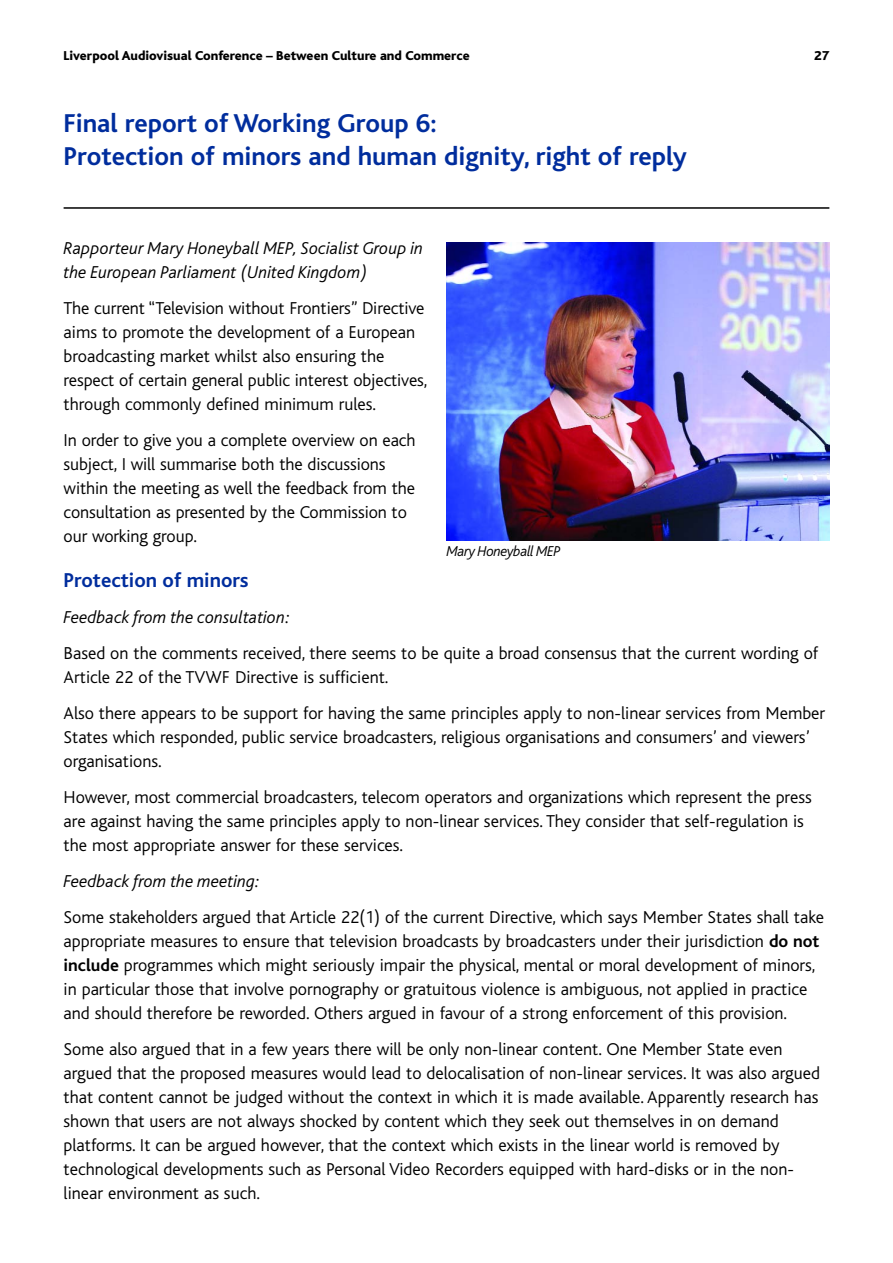
<style>
.page{position:relative;width:893px;height:1263px;background:#fff}
.page>*{position:absolute;margin:0;border:0;box-sizing:border-box;transform-origin:0 0}
.t1{font:700 27px/33px "Bliss";color:#002d9d}
.t2{font:700 21px "Bliss";color:#002d9d}
.t3{font:300 18px/24px "Bliss";color:#000}
.t4{font:italic 300 18px/24px "Bliss";color:#000}
.t5{font:italic 300 15px "Bliss";letter-spacing:-.03em;color:#000}
.t6{font:800 13.5px "Bliss";color:#000}
.s1{font-weight:700}
</style>
<div class="page">
<hr style="left:64px;top:207px;width:765px;height:2px;background:#000">
<img style="left:446px;top:242px;width:383px;height:298px">
<p class="t6" style="left:64px;top:50px;width:407px">Liverpool Audiovisual Conference – Between Culture and Commerce</p>
<p class="t6" style="left:814px;top:50px;width:17px">27</p>
<h1 class="t1" style="left:64px;top:109px;width:625px">Final report of Working Group 6:<br>Protection of minors and human dignity, right of reply</h1>
<p class="t4" style="left:64px;top:238px;width:361px">Rapporteur Mary Honeyball MEP, Socialist Group in the European Parliament (United Kingdom)</p>
<p class="t3" style="left:64px;top:298px;width:365px">The current “Television without Frontiers” Directive aims to promote the development of a European broadcasting market whilst also ensuring the respect of certain general public interest objectives, through commonly defined minimum rules.</p>
<p class="t3" style="left:64px;top:430px;width:353px">In order to give you a complete overview on each subject, I will summarise both the discussions within the meeting as well the feedback from the consultation as presented by the Commission to our working group.</p>
<p class="t2" style="left:64px;top:572px;width:186px">Protection of minors</p>
<p class="t4" style="left:64px;top:607px;width:228px">Feedback from the consultation:</p>
<p class="t3" style="left:64px;top:643px;width:756px">Based on the comments received, there seems to be quite a broad consensus that the current wording of<br>Article 22 of the TVWF Directive is sufficient.</p>
<p class="t3" style="left:64px;top:703px;width:763px">Also there appears to be support for having the same principles apply to non-linear services from Member<br>States which responded, public service broadcasters, religious organisations and consumers’ and viewers’ organisations.</p>
<p class="t3" style="left:64px;top:787px;width:749px">However, most commercial broadcasters, telecom operators and organizations which represent the press are against having the same principles apply to non-linear services. They consider that self-regulation is the most appropriate answer for these services.</p>
<p class="t4" style="left:64px;top:871px;width:198px">Feedback from the meeting:</p>
<p class="t3" style="left:64px;top:907px;width:762px">Some stakeholders argued that Article 22(1) of the current Directive, which says Member States shall take appropriate measures to ensure that television broadcasts by broadcasters under their jurisdiction <span class="s1">do not include</span> programmes which might seriously impair the physical, mental or moral development of minors, in particular those that involve pornography or gratuitous violence is ambiguous, not applied in practice and should therefore be reworded. Others argued in favour of a strong enforcement of this provision.</p>
<p class="t3" style="left:64px;top:1039px;width:758px">Some also argued that in a few years there will be only non-linear content. One Member State even argued that the proposed measures would lead to delocalisation of non-linear services. It was also argued that content cannot be judged without the context in which it is made available. Apparently research has shown that users are not always shocked by content which they seek out themselves in on demand platforms. It can be argued however, that the context which exists in the linear world is removed by technological developments such as Personal Video Recorders equipped with hard-disks or in the non&shy;linear environment as such.</p>
<p class="t5" style="left:446px;top:545px;width:115px">Mary Honeyball MEP</p>
</div>
